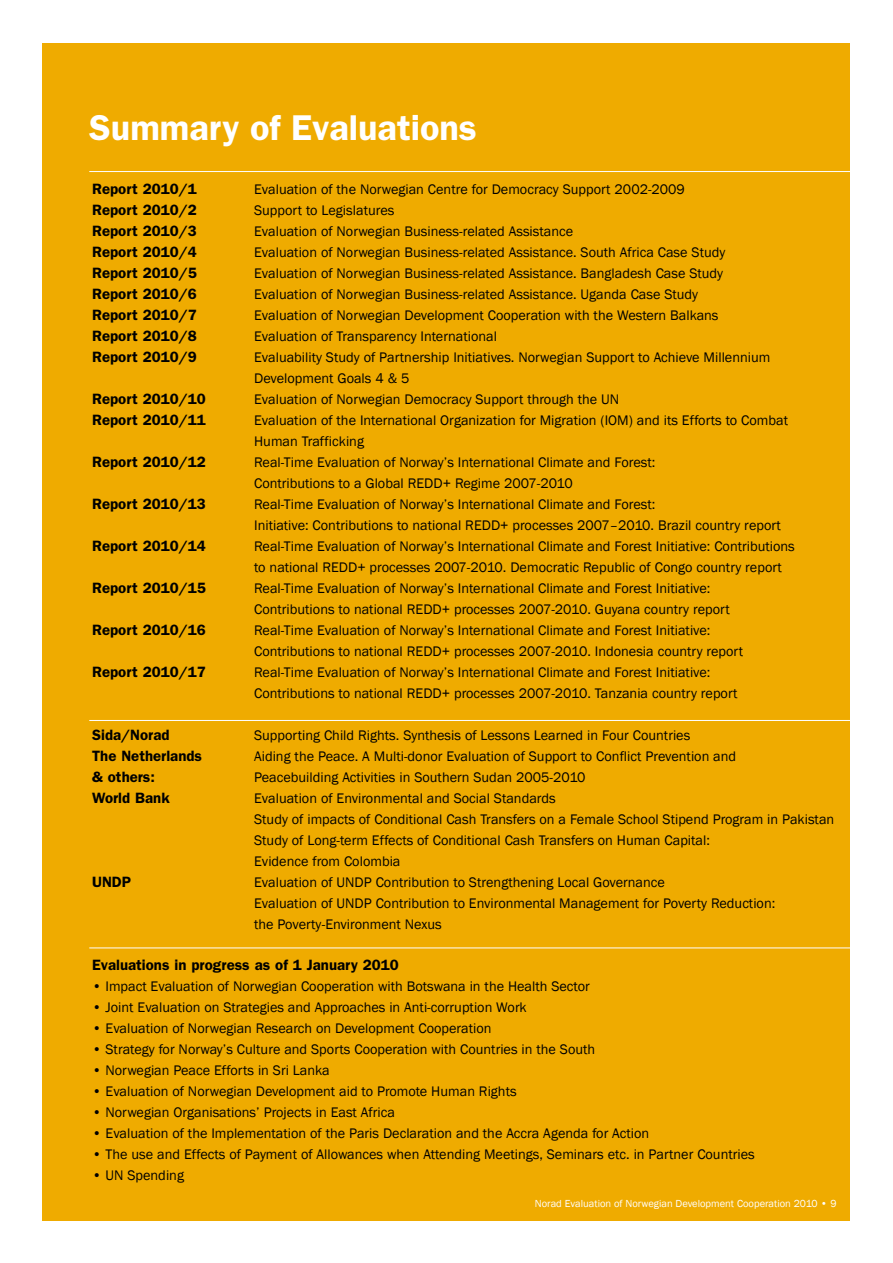
<style>
.page{position:relative;width:893px;height:1263px;background:#fff}
.page>*{position:absolute;margin:0;border:0;box-sizing:border-box;transform-origin:0 0}
.t1{font:600 36px "Franklin Gothic";color:#fff}
.t2{font:600 15px "Franklin Gothic";color:#000}
.t3{font:14.25px/21px "Franklin Gothic";color:#000}
.t4{font:10.5px "Franklin Gothic";color:#fff}
</style>
<div class="page">
<div style="left:43px;top:43px;width:807px;height:1177px;background:#efab00"></div>
<hr style="left:89px;top:947px;width:804px;height:1px;background:#fff">
<hr style="left:89px;top:720px;width:804px;height:1px;background:#fff">
<hr style="left:89px;top:171px;width:804px;height:1px;background:#fff">
<h1 class="t1" style="left:89px;top:106px;width:389px">Summary of Evaluations</h1>
<p class="t2" style="left:92px;top:180px;width:106px">Report 2010/1</p>
<p class="t3" style="left:254px;top:179px;width:432px">Evaluation of the Norwegian Centre for Democracy Support 2002-2009</p>
<p class="t2" style="left:92px;top:201px;width:106px">Report 2010/2</p>
<p class="t3" style="left:254px;top:200px;width:142px">Support to Legislatures</p>
<p class="t2" style="left:92px;top:222px;width:106px">Report 2010/3</p>
<p class="t3" style="left:254px;top:221px;width:321px">Evaluation of Norwegian Business-related Assistance</p>
<p class="t2" style="left:92px;top:243px;width:106px">Report 2010/4</p>
<p class="t3" style="left:254px;top:242px;width:473px">Evaluation of Norwegian Business-related Assistance. South Africa Case Study</p>
<p class="t2" style="left:92px;top:264px;width:106px">Report 2010/5</p>
<p class="t3" style="left:254px;top:263px;width:471px">Evaluation of Norwegian Business-related Assistance. Bangladesh Case Study</p>
<p class="t2" style="left:92px;top:285px;width:106px">Report 2010/6</p>
<p class="t3" style="left:254px;top:284px;width:446px">Evaluation of Norwegian Business-related Assistance. Uganda Case Study</p>
<p class="t2" style="left:92px;top:306px;width:106px">Report 2010/7</p>
<p class="t3" style="left:254px;top:305px;width:466px">Evaluation of Norwegian Development Cooperation with the Western Balkans</p>
<p class="t2" style="left:92px;top:327px;width:106px">Report 2010/8</p>
<p class="t3" style="left:254px;top:326px;width:244px">Evaluation of Transparency International</p>
<p class="t2" style="left:92px;top:348px;width:106px">Report 2010/9</p>
<p class="t3" style="left:254px;top:347px;width:518px">Evaluability Study of Partnership Initiatives. Norwegian Support to Achieve Millennium<br>Development Goals 4 &amp; 5</p>
<p class="t2" style="left:92px;top:390px;width:115px">Report 2010/10</p>
<p class="t3" style="left:254px;top:389px;width:366px">Evaluation of Norwegian Democracy Support through the UN</p>
<p class="t2" style="left:92px;top:411px;width:115px">Report 2010/11</p>
<p class="t3" style="left:254px;top:410px;width:535px">Evaluation of the International Organization for Migration (IOM) and its Efforts to Combat<br>Human Trafficking</p>
<p class="t2" style="left:92px;top:453px;width:115px">Report 2010/12</p>
<p class="t3" style="left:254px;top:452px;width:403px">Real-Time Evaluation of Norway’s International Climate and Forest:<br>Contributions to a Global REDD+ Regime 2007-2010</p>
<p class="t2" style="left:92px;top:495px;width:115px">Report 2010/13</p>
<p class="t3" style="left:254px;top:494px;width:528px">Real-Time Evaluation of Norway’s International Climate and Forest:<br>Initiative: Contributions to national REDD+ processes 2007–2010. Brazil country report</p>
<p class="t2" style="left:92px;top:537px;width:115px">Report 2010/14</p>
<p class="t3" style="left:254px;top:536px;width:542px">Real-Time Evaluation of Norway’s International Climate and Forest Initiative: Contributions to national REDD+ processes 2007-2010. Democratic Republic of Congo country report</p>
<p class="t2" style="left:92px;top:579px;width:115px">Report 2010/15</p>
<p class="t3" style="left:254px;top:578px;width:477px">Real-Time Evaluation of Norway’s International Climate and Forest Initiative:<br>Contributions to national REDD+ processes 2007-2010. Guyana country report</p>
<p class="t2" style="left:92px;top:621px;width:115px">Report 2010/16</p>
<p class="t3" style="left:254px;top:620px;width:491px">Real-Time Evaluation of Norway’s International Climate and Forest Initiative:<br>Contributions to national REDD+ processes 2007-2010. Indonesia country report</p>
<p class="t2" style="left:92px;top:663px;width:115px">Report 2010/17</p>
<p class="t3" style="left:254px;top:662px;width:485px">Real-Time Evaluation of Norway’s International Climate and Forest Initiative:<br>Contributions to national REDD+ processes 2007-2010. Tanzania country report</p>
<p class="t2" style="left:92px;top:726px;width:79px">Sida/Norad</p>
<p class="t3" style="left:254px;top:725px;width:438px">Supporting Child Rights. Synthesis of Lessons Learned in Four Countries</p>
<p class="t2" style="left:92px;top:747px;width:111px">The Netherlands</p>
<p class="t3" style="left:254px;top:746px;width:484px">Aiding the Peace. A Multi-donor Evaluation of Support to Conflict Prevention and</p>
<p class="t2" style="left:92px;top:768px;width:64px">&amp; others:</p>
<p class="t3" style="left:254px;top:767px;width:333px">Peacebuilding Activities in Southern Sudan 2005-2010</p>
<p class="t2" style="left:92px;top:789px;width:79px">World Bank</p>
<p class="t3" style="left:254px;top:788px;width:582px">Evaluation of Environmental and Social Standards<br>Study of impacts of Conditional Cash Transfers on a Female School Stipend Program in Pakistan Study of Long-term Effects of Conditional Cash Transfers on Human Capital:<br>Evidence from Colombia</p>
<p class="t2" style="left:92px;top:873px;width:40px">UNDP</p>
<p class="t3" style="left:254px;top:872px;width:523px">Evaluation of UNDP Contribution to Strengthening Local Governance<br>Evaluation of UNDP Contribution to Environmental Management for Poverty Reduction: the Poverty-Environment Nexus</p>
<p class="t2" style="left:92px;top:956px;width:308px">Evaluations in progress as of 1 January 2010</p>
<p class="t3" style="left:92px;top:976px;width:499px">• Impact Evaluation of Norwegian Cooperation with Botswana in the Health Sector</p>
<p class="t3" style="left:92px;top:997px;width:436px">• Joint Evaluation on Strategies and Approaches in Anti-corruption Work</p>
<p class="t3" style="left:92px;top:1018px;width:401px">• Evaluation of Norwegian Research on Development Cooperation</p>
<p class="t3" style="left:92px;top:1039px;width:505px">• Strategy for Norway’s Culture and Sports Cooperation with Countries in the South</p>
<p class="t3" style="left:92px;top:1060px;width:239px">• Norwegian Peace Efforts in Sri Lanka</p>
<p class="t3" style="left:92px;top:1081px;width:426px">• Evaluation of Norwegian Development aid to Promote Human Rights</p>
<p class="t3" style="left:92px;top:1102px;width:304px">• Norwegian Organisations’ Projects in East Africa</p>
<p class="t3" style="left:92px;top:1123px;width:559px">• Evaluation of the Implementation of the Paris Declaration and the Accra Agenda for Action</p>
<p class="t3" style="left:92px;top:1144px;width:664px">• The use and Effects of Payment of Allowances when Attending Meetings, Seminars etc. in Partner Countries</p>
<p class="t3" style="left:92px;top:1165px;width:93px">• UN Spending</p>
<p class="t4" style="left:535px;top:1197px;width:303px">Norad Evaluation of Norwegian Development Cooperation 2010 • 9</p>
</div>
